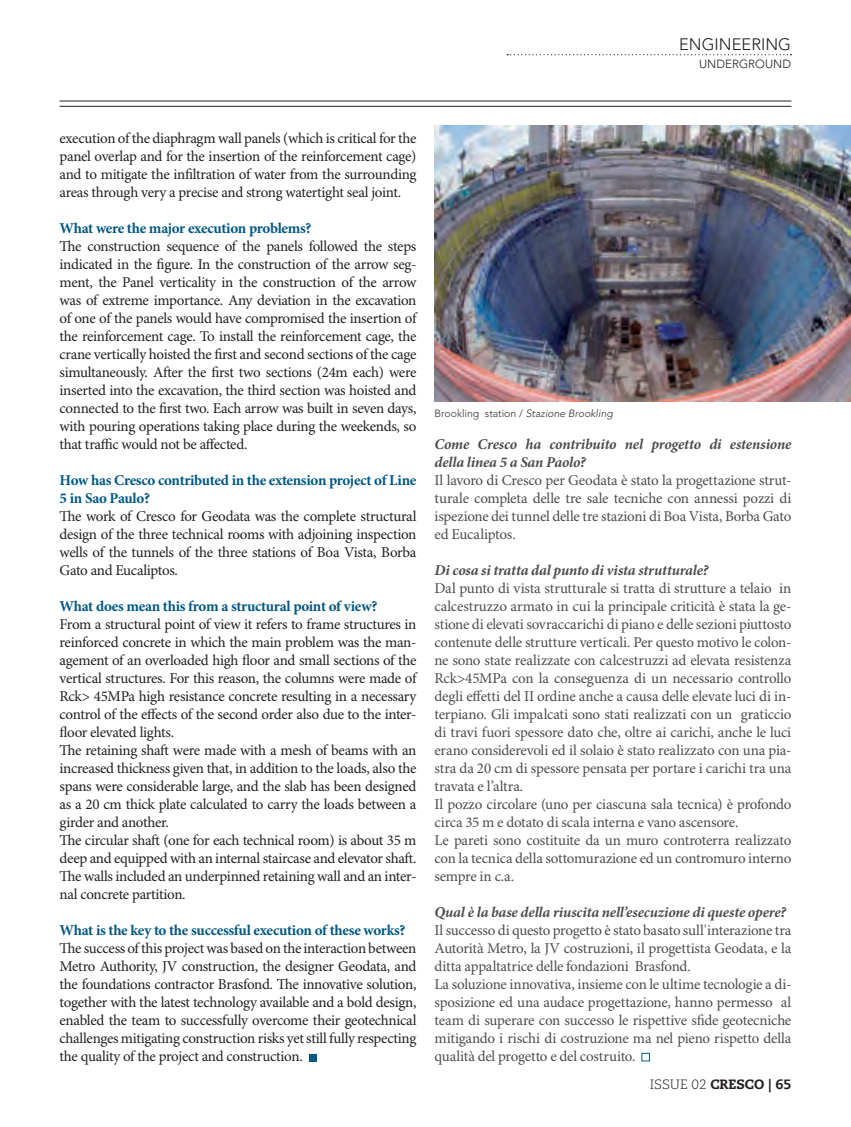
<style>
.page{position:relative;width:851px;height:1127px;background:#fff}
.page>*{position:absolute;margin:0;border:0;box-sizing:border-box;transform-origin:0 0}
.t1{font:300 16.5px "Avenir LT Std";color:#231f20}
.t2{font:15px/18px "Minion Pro";letter-spacing:-.02em;color:#231f20;text-align:justify}
.t3{font:15px/18px "Minion Pro";letter-spacing:-.015em;color:#4b4c4d}
.t4{font:700 15px/18px "Minion Pro";letter-spacing:-.02em;color:#005883}
.t5{font:italic 700 15px/18px "Minion Pro";letter-spacing:-.01em;color:#4b4c4d}
.t6{font:800 13.5px "Caecilia LT Std";color:#231f20}
.t7{font:300 11.7px "Avenir LT Std";color:#231f20}
.t8{font:300 10.5px "Avenir LT Std";color:#312f30}
.s1{font-style:italic}
.s2{font-weight:300}
</style>
<div class="page">
<hr style="left:60px;top:106px;width:731px;height:1px;background:#231f20">
<hr style="left:60px;top:101px;width:731px;height:1px;background:#231f20">
<div style="left:308px;top:1053px;width:8px;height:8px;background:#005883"></div>
<div style="left:641px;top:1053px;width:8px;height:8px;border:1px solid #005883"></div>
<img style="left:434px;top:126px;width:416px;height:275px">
<svg style="left:507px;top:54px;width:284px;height:1px"></svg>
<p class="t1" style="left:679px;top:35px;width:111px">ENG INEERING</p>
<p class="t7" style="left:699px;top:57px;width:93px">UNDERGROUND</p>
<p class="t2" style="left:60px;top:130px;width:358px">execution of the diaphragm wall panels (which is critical for the panel overlap and for the insertion of the reinforcement cage) and to mitigate the infiltration of water from the surrounding areas through very a precise and strong watertight seal joint.</p>
<p class="t4" style="left:60px;top:220px;width:253px">What were the major execution problems?</p>
<p class="t2" style="left:60px;top:238px;width:358px">The construction sequence of the panels followed the steps indicated in the figure. In the construction of the arrow seg&shy;ment, the Panel verticality in the construction of the arrow was of extreme importance. Any deviation in the excavation of one of the panels would have compromised the insertion of the reinforcement cage. To install the reinforcement cage, the crane vertically hoisted the first and second sections of the cage simultaneously. After the first two sections (24m each) were inserted into the excavation, the third section was hoisted and connected to the first two. Each arrow was built in seven days, with pouring operations taking place during the weekends, so that traffic would not be affected.</p>
<p class="t4" style="left:60px;top:472px;width:358px">How has Cresco contributed in the extension project of Line<br>5 in Sao Paulo?</p>
<p class="t2" style="left:60px;top:508px;width:358px">The work of Cresco for Geodata was the complete structural design of the three technical rooms with adjoining inspection wells of the tunnels of the three stations of Boa Vista, Borba Gato and Eucaliptos.</p>
<p class="t4" style="left:60px;top:598px;width:319px">What does mean this from a structural point of view?</p>
<p class="t2" style="left:60px;top:616px;width:358px;text-align:left">From a structural point of view it refers to frame structures in reinforced concrete in which the main problem was the man&shy;agement of an overloaded high floor and small sections of the vertical structures. For this reason, the columns were made of Rck&gt; 45MPa high resistance concrete resulting in a necessary control of the effects of the second order also due to the inter&shy;floor elevated lights.<br>The retaining shaft were made with a mesh of beams with an increased thickness given that, in addition to the loads, also the spans were considerable large, and the slab has been designed as a 20 cm thick plate calculated to carry the loads between a girder and another.<br>The circular shaft (one for each technical room) is about 35 m deep and equipped with an internal staircase and elevator shaft.<br>The walls included an underpinned retaining wall and an inter&shy;nal concrete partition.</p>
<p class="t4" style="left:60px;top:922px;width:347px">What is the key to the successful execution of these works?</p>
<p class="t2" style="left:60px;top:940px;width:358px">The success of this project was based on the interaction between Metro Authority, JV construction, the designer Geodata, and the foundations contractor Brasfond. The innovative solution, together with the latest technology available and a bold design, enabled the team to successfully overcome their geotechnical challenges mitigating construction risks yet still fully respecting the quality of the project and construction.</p>
<p class="t8" style="left:434px;top:407px;width:180px">B ROOKLING STATION / <span class="s1">Stazione Brookling</span></p>
<p class="t5" style="left:434px;top:436px;width:358px">Come Cresco ha contribuito nel progetto di estensione della linea 5 a San Paolo?</p>
<p class="t3" style="left:434px;top:472px;width:358px;text-align:justify">Il lavoro di Cresco per Geodata è stato la progettazione strut&shy;turale completa delle tre sale tecniche con annessi pozzi di ispezione dei tunnel delle tre stazioni di Boa Vista, Borba Gato ed Eucaliptos.</p>
<p class="t5" style="left:434px;top:562px;width:275px">Di cosa si tratta dal punto di vista strutturale?</p>
<p class="t3" style="left:434px;top:580px;width:358px">Dal punto di vista strutturale si tratta di strutture a telaio in calcestruzzo armato in cui la principale criticità è stata la ge&shy;stione di elevati sovraccarichi di piano e delle sezioni piuttosto contenute delle strutture verticali. Per questo motivo le colon&shy;ne sono state realizzate con calcestruzzi ad elevata resistenza Rck&gt;45MPa con la conseguenza di un necessario controllo degli effetti del II ordine anche a causa delle elevate luci di in&shy;terpiano. Gli impalcati sono stati realizzati con un graticcio di travi fuori spessore dato che, oltre ai carichi, anche le luci erano considerevoli ed il solaio è stato realizzato con una pia&shy;stra da 20 cm di spessore pensata per portare i carichi tra una travata e l’altra.<br>Il pozzo circolare (uno per ciascuna sala tecnica) è profondo circa 35 m e dotato di scala interna e vano ascensore.<br>Le pareti sono costituite da un muro controterra realizzato con la tecnica della sottomurazione ed un contromuro interno sempre in c.a.</p>
<p class="t5" style="left:434px;top:904px;width:353px">Qual è la base della riuscita nell’esecuzione di queste opere?</p>
<p class="t3" style="left:434px;top:922px;width:358px">Il successo di questo progetto è stato basato sull'interazione tra Autorità Metro, la JV costruzioni, il progettista Geodata, e la ditta appaltatrice delle fondazioni Brasfond.<br>La soluzione innovativa, insieme con le ultime tecnologie a di&shy;sposizione ed una audace progettazione, hanno permesso al team di superare con successo le rispettive sfide geotecniche mitigando i rischi di costruzione ma nel pieno rispetto della qualità del progetto e del costruito.</p>
<p class="t6" style="left:649px;top:1076px;width:143px"><span class="s2">ISSUE 02</span> CRESCO | 65</p>
</div>
